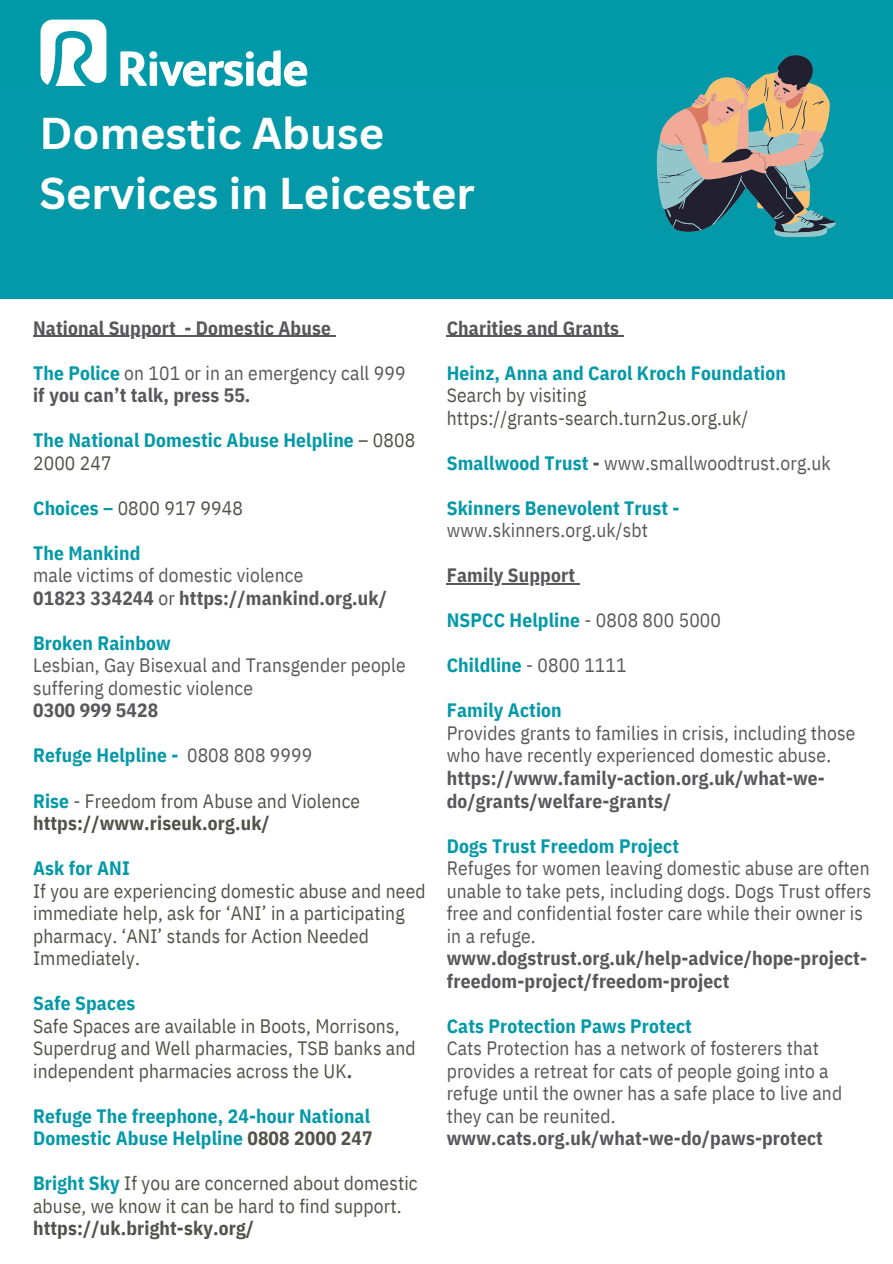
<style>
.page{position:relative;width:893px;height:1264px;background:#fff}
.page>*{position:absolute;margin:0;border:0;box-sizing:border-box;transform-origin:0 0}
.t1{font:700 43.35px/59.7px "Canva Sans";color:#fff}
.t2{font:19.35px/22.5px "IBM Plex Sans Cond";letter-spacing:.01em;color:#58585a}
.t3{font:19.35px/22.5px "IBM Plex Sans Cond";letter-spacing:.01em;color:#515249}
.t4{font:700 19.35px/22.5px "IBM Plex Sans Cond";letter-spacing:.01em;color:#0499a8}
.t5{font:700 19.35px/22.5px "IBM Plex Sans Cond";letter-spacing:.01em;color:#58585a}
.t6{font:700 19.35px "IBM Plex Sans Cond";letter-spacing:.01em;color:#515249}
.s1{font-weight:700;color:#0499a8}
.s2{font-weight:700}
.s3{font-weight:400;color:#515249}
.s4{font-weight:400}
.s5{font-weight:400;color:#58585a}
.s6{color:#515249}
.s7{font-weight:700;color:#515249}
</style>
<div class="page">
<div style="left:0;top:0;width:892px;height:139px;background:#0099a9"></div>
<svg style="left:120px;top:50px;width:187px;height:36px"></svg>
<svg style="left:41px;top:20px;width:65px;height:66px"></svg>
<div style="left:0;top:88px;width:892px;height:211px;background:#0499a8"></div>
<svg style="left:656px;top:55px;width:179px;height:182px"></svg>
<hr style="left:33px;top:336px;width:143px;height:1px;background:#58585a">
<hr style="left:184px;top:336px;width:147px;height:1px;background:#58585a">
<hr style="left:446px;top:336px;width:173px;height:1px;background:#58585a">
<hr style="left:446px;top:583px;width:129px;height:1px;background:#58585a">
<p class="t1" style="left:39px;top:102px;width:437px">Domestic Abuse<br>Services in Leicester</p>
<p class="t5" style="left:33px;top:316px;width:299px">National Support - Domestic Abuse</p>
<p class="t2" style="left:33px;top:361px;width:374px"><span class="s1">The Police</span> on 101 or in an emergency call 999 <span class="s2">if you can’t talk, press 55.</span></p>
<p class="t4" style="left:33px;top:429px;width:383px">The National Domestic Abuse Helpline <span class="s3">– 0808<br>2000 247</span></p>
<p class="t3" style="left:33px;top:496px;width:211px"><span class="s1">Choices –</span> 0800 917 9948</p>
<p class="t4" style="left:33px;top:541px;width:109px">The Mankind</p>
<p class="t5" style="left:33px;top:564px;width:355px"><span class="s4">male victims of domestic violence<br></span>01823 334244 <span class="s3">or</span> https://mankind.org.uk/</p>
<p class="t4" style="left:33px;top:631px;width:139px">Broken Rainbow</p>
<p class="t2" style="left:33px;top:654px;width:374px">Lesbian, Gay Bisexual and Transgender people suffering domestic violence</p>
<p class="t5" style="left:33px;top:699px;width:127px">0300 999 5428</p>
<p class="t4" style="left:33px;top:744px;width:281px">Refuge Helpline - <span class="s5">0808 808 9999</span></p>
<p class="t3" style="left:33px;top:789px;width:328px"><span class="s1">Rise</span> - Freedom from Abuse and Violence <span class="s2">https://www.riseuk.org.uk/</span></p>
<p class="t4" style="left:33px;top:856px;width:98px">Ask for ANI</p>
<p class="t3" style="left:33px;top:879px;width:394px">If you are experiencing domestic abuse and need immediate help, ask for ‘ANI’ in a participating pharmacy. ‘ANI’ stands for Action Needed Immediately.</p>
<p class="t4" style="left:33px;top:991px;width:104px">Safe Spaces</p>
<p class="t3" style="left:33px;top:1014px;width:384px">Safe Spaces are available in Boots, Morrisons,<br>Superdrug and Well pharmacies, TSB banks and independent pharmacies across the UK<span class="s2">.</span></p>
<p class="t4" style="left:33px;top:1104px;width:341px">Refuge The freephone, 24-hour National<br>Domestic Abuse Helpline <span class="s6">0808 2000 247</span></p>
<p class="t3" style="left:33px;top:1171px;width:386px"><span class="s1">Bright Sky</span> If you are concerned about domestic abuse, we know it can be hard to find support.</p>
<p class="t6" style="left:33px;top:1215px;width:222px">https://uk.bright-sky.org/</p>
<p class="t5" style="left:446px;top:316px;width:174px">Charities and Grants</p>
<p class="t4" style="left:446px;top:361px;width:340px">Heinz, Anna and Carol Kroch Foundation</p>
<h1 class="t3" style="left:446px;top:384px;width:141px">Search by visiting</h1>
<h2 class="t3" style="left:446px;top:406px;width:303px">https://grants-search.turn2us.org.uk/</h2>
<p class="t2" style="left:446px;top:451px;width:385px"><span class="s1">Smallwood Trust</span> <span class="s7">-</span> www.smallwoodtrust.org.uk</p>
<p class="t4" style="left:446px;top:496px;width:234px">Skinners Benevolent Trust - <span class="s5">www.skinners.org.uk/sbt</span></p>
<p class="t5" style="left:446px;top:564px;width:130px">Family Support</p>
<p class="t4" style="left:446px;top:609px;width:276px">NSPCC Helpline <span class="s5">- 0808 800 5000</span></p>
<p class="t4" style="left:446px;top:654px;width:181px">Childline <span class="s5">- 0800 1111</span></p>
<h2 class="t2" style="left:446px;top:699px;width:410px"><span class="s1">Family Action<br></span>Provides grants to families in crisis, including those who have recently experienced domestic abuse.</h2>
<p class="t5" style="left:446px;top:766px;width:379px">https://www.family-action.org.uk/what-we&shy;do/grants/welfare-grants/</p>
<p class="t4" style="left:446px;top:834px;width:234px">Dogs Trust Freedom Project</p>
<p class="t2" style="left:446px;top:856px;width:426px">Refuges for women leaving domestic abuse are often unable to take pets, including dogs. Dogs Trust offers free and confidential foster care while their owner is in a refuge.</p>
<p class="t5" style="left:446px;top:946px;width:422px">www.dogstrust.org.uk/help-advice/hope-project&shy;freedom-project/freedom-project</p>
<p class="t4" style="left:446px;top:1014px;width:246px">Cats Protection Paws Protect</p>
<p class="t2" style="left:446px;top:1036px;width:397px">Cats Protection has a network of fosterers that provides a retreat for cats of people going into a refuge until the owner has a safe place to live and they can be reunited.</p>
<p class="t5" style="left:446px;top:1126px;width:377px">www.cats.org.uk/what-we-do/paws-protect</p>
</div>
